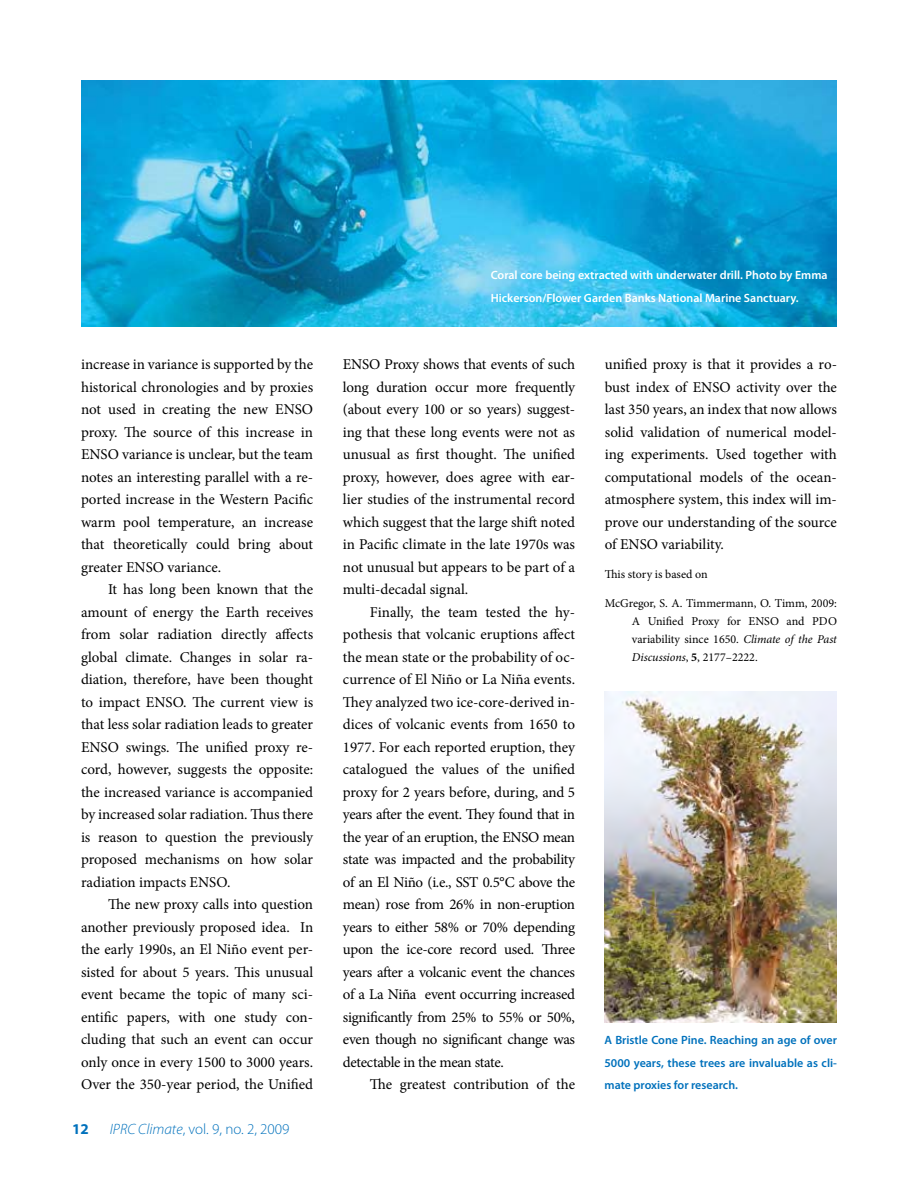
<style>
.page{position:relative;width:918px;height:1188px;background:#fff}
.page>*{position:absolute;margin:0;border:0;box-sizing:border-box;transform-origin:0 0}
.t1{font:15px/22.5px "Minion Pro";letter-spacing:-.005em;color:#000;text-align:justify}
.t2{font:300 15px "Myriad Pro";color:#0071bc}
.t3{font:700 15px "Myriad Pro";color:#0071bc}
.t4{font:12px/18px "Minion Pro";color:#000;text-align:justify}
.t5{font:600 12px/22.5px "Myriad Pro";color:#fff}
.t6{font:600 12px/22.5px "Myriad Pro";color:#0071bc;text-align:justify}
.s1{font-style:italic}
.s2{font-weight:700}
</style>
<div class="page">
<img style="left:81px;top:81px;width:756px;height:246px">
<img style="left:605px;top:691px;width:232px;height:332px">
<p class="t1" style="left:81px;top:353px;width:234px">increase in variance is supported by the historical chronologies and by proxies not used in creating the new ENSO proxy. The source of this increase in ENSO variance is unclear, but the team notes an interesting parallel with a re&shy;ported increase in the Western Pacific warm pool temperature, an increase that theoretically could bring about greater ENSO variance.</p>
<p class="t1" style="left:81px;top:578px;width:234px;text-indent:27px">It has long been known that the amount of energy the Earth receives from solar radiation directly affects global climate. Changes in solar ra&shy;diation, therefore, have been thought to impact ENSO. The current view is that less solar radiation leads to greater ENSO swings. The unified proxy re&shy;cord, however, suggests the opposite: the increased variance is accompanied by increased solar radiation. Thus there is reason to question the previously proposed mechanisms on how solar radiation impacts ENSO.</p>
<p class="t1" style="left:81px;top:893px;width:234px;text-indent:27px">The new proxy calls into question another previously proposed idea. In the early 1990s, an El Niño event per&shy;sisted for about 5 years. This unusual event became the topic of many sci&shy;entific papers, with one study con&shy;cluding that such an event can occur only once in every 1500 to 3000 years.<br>Over the 350-year period, the Unified</p>
<p class="t3" style="left:72px;top:1119px;width:18px">12</p>
<p class="t2" style="left:110px;top:1121px;width:181px"><span class="s1">IPRC Climate</span>, vol. 9, no. 2, 2009</p>
<p class="t5" style="left:491px;top:263px;width:338px">Coral core being extracted with underwater drill. Photo by Emma<br>Hickerson/Flower Garden Banks National Marine Sanctuary.</p>
<p class="t1" style="left:343px;top:353px;width:234px">ENSO Proxy shows that events of such long duration occur more frequently (about every 100 or so years) suggest&shy;ing that these long events were not as unusual as first thought. The unified proxy, however, does agree with ear&shy;lier studies of the instrumental record which suggest that the large shift noted in Pacific climate in the late 1970s was not unusual but appears to be part of a multi-decadal signal.</p>
<p class="t1" style="left:343px;top:601px;width:234px;text-indent:27px">Finally, the team tested the hy&shy;pothesis that volcanic eruptions affect the mean state or the probability of oc&shy;currence of El Niño or La Niña events.<br>They analyzed two ice-core-derived in&shy;dices of volcanic events from 1650 to 1977. For each reported eruption, they catalogued the values of the unified proxy for 2 years before, during, and 5 years after the event. They found that in the year of an eruption, the ENSO mean state was impacted and the probability of an El Niño (i.e., SST 0.5°C above the mean) rose from 26% in non-eruption years to either 58% or 70% depending upon the ice-core record used. Three years after a volcanic event the chances of a La Niña event occurring increased significantly from 25% to 55% or 50%, even though no significant change was detectable in the mean state.</p>
<p class="t1" style="left:370px;top:1073px;width:207px">The greatest contribution of the</p>
<p class="t1" style="left:605px;top:353px;width:234px">unified proxy is that it provides a ro&shy;bust index of ENSO activity over the last 350 years, an index that now allows solid validation of numerical model&shy;ing experiments. Used together with computational models of the ocean&shy;atmosphere system, this index will im&shy;prove our understanding of the source of ENSO variability.</p>
<p class="t4" style="left:605px;top:565px;width:105px">This story is based on</p>
<p class="t4" style="left:632px;top:594px;width:207px;text-indent:-27px">McGregor, S. A. Timmermann, O. Timm, 2009:<br>A Unified Proxy for ENSO and PDO variability since 1650. <span class="s1">Climate of the Past Discussions</span>, <span class="s2">5</span>, 2177–2222.</p>
<p class="t6" style="left:604px;top:1028px;width:234px">A Bristle Cone Pine. Reaching an age of over 5000 years, these trees are invaluable as cli&shy;mate proxies for research.</p>
</div>
